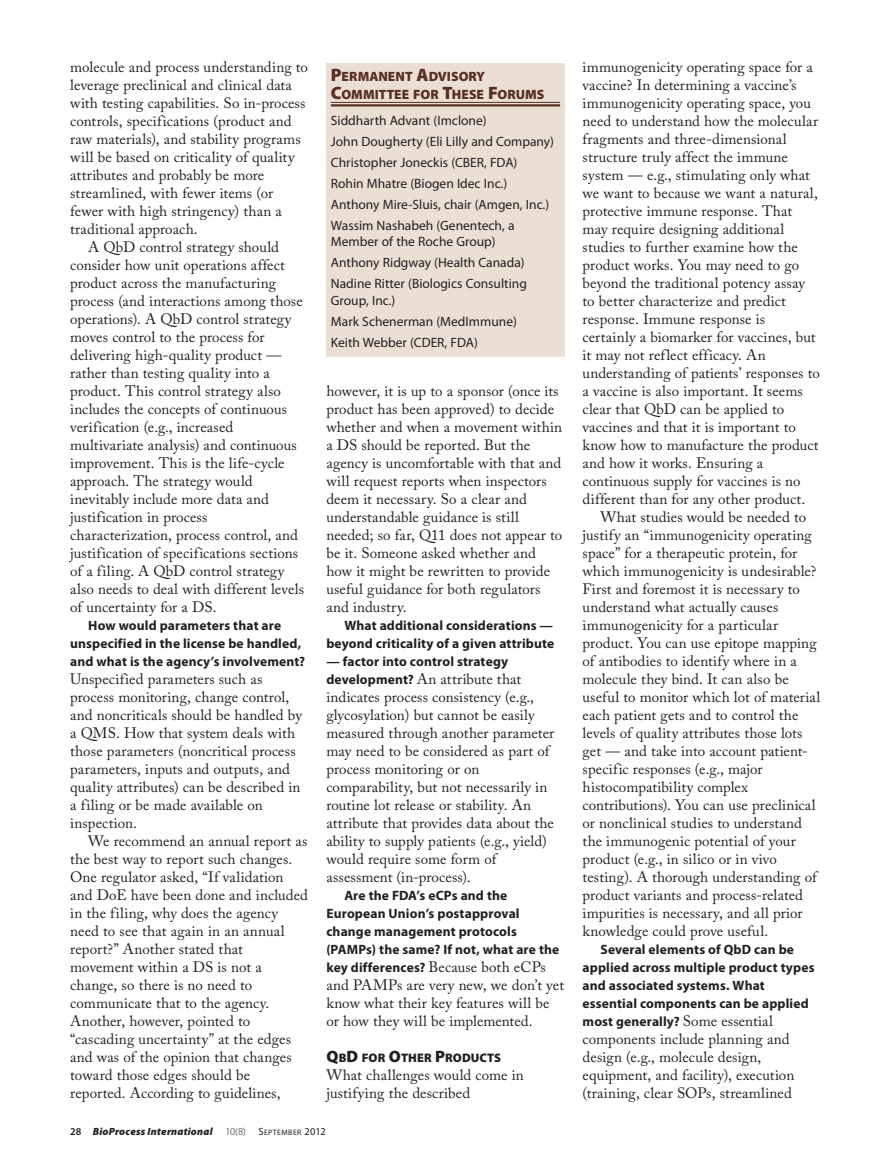
<style>
.page{position:relative;width:891px;height:1168px;background:#fff}
.page>*{position:absolute;margin:0;border:0;box-sizing:border-box;transform-origin:0 0}
.Body_w_indent{font:15px/18px "Adobe Caslon Pro";letter-spacing:.005em;color:#231f20}
.Body_1__no_indent{font:15px/18px "Adobe Caslon Pro";letter-spacing:.005em;color:#231f20}
.Body_w_indent-2{font:700 13.5px/18px "Myriad Pro";letter-spacing:.01em;color:#231f20}
.Sidebar_Text{font:13.5px/16.5px "Myriad Pro";color:#231f20}
.Sidebar_Title{font:900 13.5px/18px "Myriad Pro";letter-spacing:.005em;color:#572f23}
.A-head__2_lines_or_l{font:900 12.3px "Myriad Pro";letter-spacing:.005em;color:#231f20}
.t1{font:italic 900 10.5px "Myriad Pro";letter-spacing:.02em;color:#231f20}
.s1{font-size:18px}
.s2{font-family:"Myriad Pro";font-weight:700;font-size:13.5px}
.s3{font-family:"Adobe Caslon Pro";font-weight:400;font-size:15px}
.s4{font-size:16.5px}
.s5{font-weight:600;font-style:normal}
.s6{font-weight:300;font-style:normal}
.s7{font-weight:400;font-style:normal}
.s8{font-weight:400;font-style:normal;font-size:7.8px}
</style>
<div class="page">
<div style="left:326px;top:63px;width:239px;height:293px;background:#ebdfd4"></div>
<hr style="left:331px;top:102px;width:229px;height:1px;background:#572f23">
<hr style="left:331px;top:104px;width:229px;height:3px;background:#572f23">
<p class="Body_1__no_indent" style="left:70px;top:58px;width:239px">molecule and process understanding to leverage preclinical and clinical data with testing capabilities. So in-process controls, specifications (product and raw materials), and stability programs will be based on criticality of quality attributes and probably be more streamlined, with fewer items (or fewer with high stringency) than a traditional approach.</p>
<p class="Body_w_indent" style="left:70px;top:238px;width:235px;text-indent:18px">A QbD control strategy should consider how unit operations affect product across the manufacturing process (and interactions among those operations). A QbD control strategy moves control to the process for delivering high-quality product — rather than testing quality into a product. This control strategy also includes the concepts of continuous verification (e.g., increased multivariate analysis) and continuous improvement. This is the life-cycle approach. The strategy would inevitably include more data and justification in process characterization, process control, and justification of specifications sections of a filing. A QbD control strategy also needs to deal with different levels of uncertainty for a DS.</p>
<p class="Body_w_indent-2" style="left:70px;top:616px;width:236px;text-align:center">How would parameters that are unspecified in the license be handled, and what is the agency’s involvement?</p>
<p class="Body_w_indent" style="left:70px;top:670px;width:233px">Unspecified parameters such as process monitoring, change control, and noncriticals should be handled by a QMS. How that system deals with those parameters (noncritical process parameters, inputs and outputs, and quality attributes) can be described in a filing or be made available on inspection.</p>
<p class="Body_w_indent" style="left:70px;top:832px;width:239px;text-indent:18px">We recommend an annual report as the best way to report such changes.<br>One regulator asked, “If validation and DoE have been done and included in the filing, why does the agency need to see that again in an annual report?” Another stated that movement within a DS is not a change, so there is no need to communicate that to the agency.<br>Another, however, pointed to “cascading uncertainty” at the edges and was of the opinion that changes toward those edges should be reported. According to guidelines,</p>
<p class="Sidebar_Title" style="left:331px;top:68px;width:215px"><span class="s1">P</span>ERMANENT <span class="s1">A</span>DVISORY<br><span class="s1">C</span>OMM ITTEE FOR <span class="s1">T</span>HESE <span class="s1">F</span>ORUMS</p>
<p class="Sidebar_Text" style="left:331px;top:112px;width:157px">Siddharth Advant (Imclone)</p>
<p class="Sidebar_Text" style="left:331px;top:133px;width:225px">John Dougherty (Eli Lilly and Company)</p>
<p class="Sidebar_Text" style="left:331px;top:154px;width:188px">Christopher Joneckis (CBER, FDA)</p>
<p class="Sidebar_Text" style="left:331px;top:175px;width:178px">Rohin Mhatre (Biogen Idec Inc.)</p>
<p class="Sidebar_Text" style="left:331px;top:196px;width:220px">Anthony Mire-Sluis, chair (Amgen, Inc.)</p>
<p class="Sidebar_Text" style="left:331px;top:217px;width:185px">Wassim Nashabeh (Genentech, a<br>Member of the Roche Group)</p>
<p class="Sidebar_Text" style="left:331px;top:254px;width:195px">Anthony Ridgway (Health Canada)</p>
<p class="Sidebar_Text" style="left:331px;top:275px;width:198px">Nadine Ritter (Biologics Consulting<br>Group, Inc.)</p>
<p class="Sidebar_Text" style="left:331px;top:313px;width:188px">Mark Schenerman (MedImmune)</p>
<p class="Sidebar_Text" style="left:331px;top:334px;width:148px">Keith Webber (CDER, FDA)</p>
<p class="Body_w_indent" style="left:326px;top:382px;width:237px">however, it is up to a sponsor (once its product has been approved) to decide whether and when a movement within a DS should be reported. But the agency is uncomfortable with that and will request reports when inspectors deem it necessary. So a clear and understandable guidance is still needed; so far, Q11 does not appear to be it. Someone asked whether and how it might be rewritten to provide useful guidance for both regulators and industry.</p>
<p class="Body_w_indent-2" style="left:326px;top:616px;width:230px;text-align:right">What additional considerations — beyond criticality of a given attribute</p>
<p class="Body_w_indent-2" style="left:326px;top:652px;width:183px">— factor into control strategy</p>
<p class="Body_w_indent" style="left:326px;top:670px;width:229px"><span class="s2">development?</span> An attribute that indicates process consistency (e.g., glycosylation) but cannot be easily measured through another parameter may need to be considered as part of process monitoring or on comparability, but not necessarily in routine lot release or stability. An attribute that provides data about the ability to supply patients (e.g., yield) would require some form of assessment (in-process).</p>
<p class="Body_w_indent-2" style="left:326px;top:886px;width:235px;text-indent:18px">Are the FDA’s eCPs and the<br>European Union’s postapproval change management protocols (PAMPs) the same? If not, what are the key differences? <span class="s3">Because both eCPs</span></p>
<p class="Body_w_indent" style="left:326px;top:976px;width:239px">and PAMPs are very new, we don’t yet know what their key features will be or how they will be implemented.</p>
<p class="A-head__2_lines_or_l" style="left:326px;top:1051px;width:176px"><span class="s4">Q</span>B<span class="s4">D</span> FOR <span class="s4">O</span>THER <span class="s4">P</span>RODUCTS</p>
<p class="Body_1__no_indent" style="left:326px;top:1066px;width:199px">What challenges would come in justifying the described</p>
<p class="t1" style="left:70px;top:1125px;width:257px"><span class="s5">28</span> BioProcess International <span class="s6">10(8)</span> <span class="s7">S</span><span class="s8">EPTEMBER</span> <span class="s7">2012</span></p>
<p class="Body_1__no_indent" style="left:583px;top:58px;width:239px">immunogenicity operating space for a vaccine? In determining a vaccine’s immunogenicity operating space, you need to understand how the molecular fragments and three-dimensional structure truly affect the immune system — e.g., stimulating only what we want to because we want a natural, protective immune response. That may require designing additional studies to further examine how the product works. You may need to go beyond the traditional potency assay to better characterize and predict response. Immune response is certainly a biomarker for vaccines, but it may not reflect efficacy. An understanding of patients’ responses to a vaccine is also important. It seems clear that QbD can be applied to vaccines and that it is important to know how to manufacture the product and how it works. Ensuring a continuous supply for vaccines is no different than for any other product.</p>
<p class="Body_w_indent" style="left:583px;top:508px;width:239px;text-indent:18px">What studies would be needed to justify an “immunogenicity operating space” for a therapeutic protein, for which immunogenicity is undesirable?<br>First and foremost it is necessary to understand what actually causes immunogenicity for a particular product. You can use epitope mapping of antibodies to identify where in a molecule they bind. It can also be useful to monitor which lot of material each patient gets and to control the levels of quality attributes those lots get — and take into account patient&shy;specific responses (e.g., major histocompatibility complex contributions). You can use preclinical or nonclinical studies to understand the immunogenic potential of your product (e.g., in silico or in vivo testing). A thorough understanding of product variants and process-related impurities is necessary, and all prior knowledge could prove useful.</p>
<p class="Body_w_indent-2" style="left:583px;top:940px;width:234px;text-indent:18px">Several elements of QbD can be applied across multiple product types and associated systems. What essential components can be applied most generally? <span class="s3">Some essential</span></p>
<p class="Body_w_indent" style="left:583px;top:1030px;width:213px">components include planning and design (e.g., molecule design, equipment, and facility), execution (training, clear SOPs, streamlined</p>
</div>
